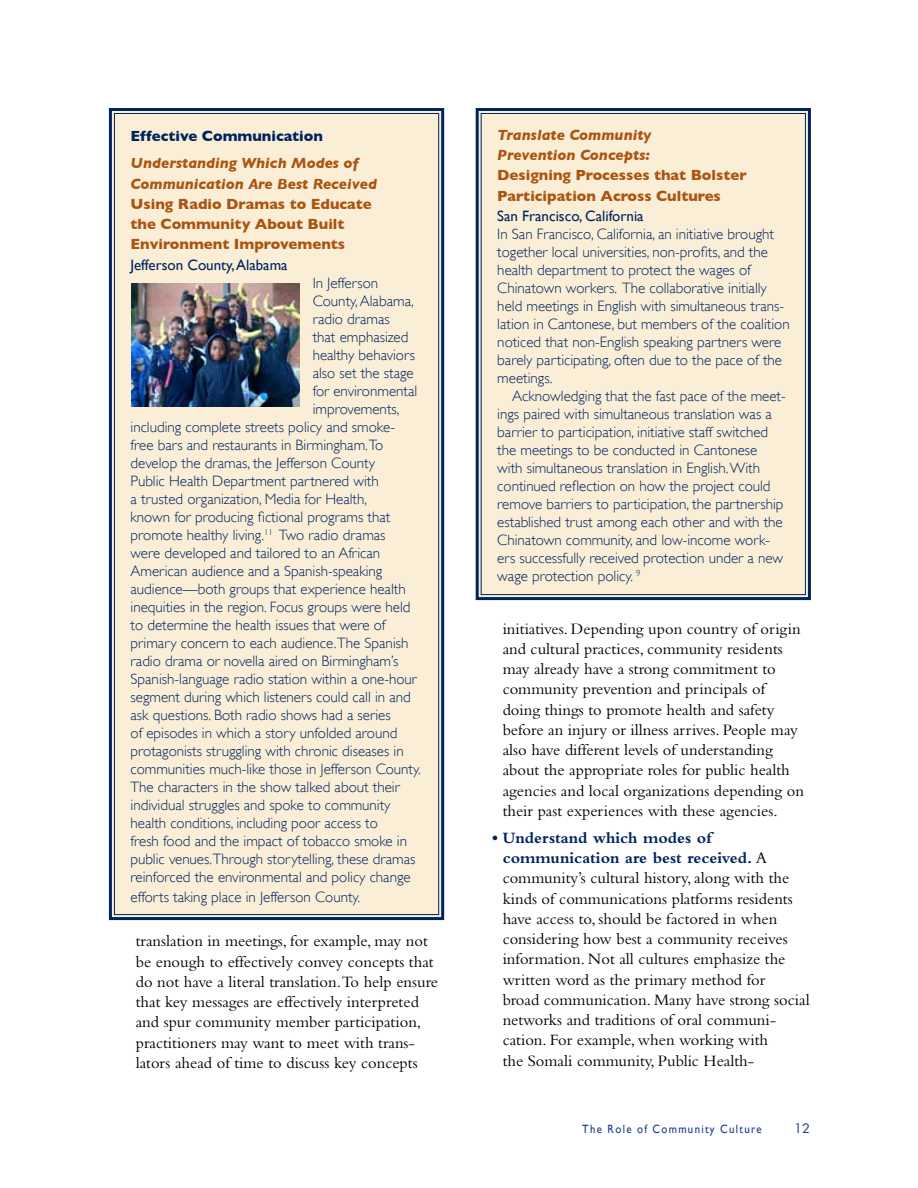
<style>
.page{position:relative;width:918px;height:1188px;background:#fff}
.page>*{position:absolute;margin:0;border:0;box-sizing:border-box;transform-origin:0 0}
.t1{font:16.5px/20.2px "Bembo";color:#000}
.t2{font:300 15px/18px "Gill Sans";color:#00245d}
.t3{font:700 15px/20.2px "Gill Sans";color:#ab5410}
.t4{font:italic 700 15px/20.2px "Gill Sans";color:#ab5410}
.t5{font:15px "Gill Sans";color:#00245d}
.t6{font:700 15px "Gill Sans";color:#00245d}
.t7{font:12.75px "Futura";color:#19398a}
.t8{font:12px "Gill Sans";letter-spacing:.12em;color:#19398a;scale:.9 1}
.s1{font-weight:700;color:#00245d}
</style>
<div class="page">
<div style="left:108px;top:108px;width:337px;height:813px;background:#faeed7"></div>
<img style="left:131px;top:283px;width:168px;height:123px">
<div style="left:475px;top:108px;width:336px;height:493px;background:#faeed7"></div>
<div style="left:481px;top:113px;width:325px;height:482px;border:1px solid #00245d"></div>
<p class="t6" style="left:131px;top:128px;width:194px">Effective Communication</p>
<p class="t4" style="left:131px;top:153px;width:248px">Understanding Which Modes of<br>Communication Are Best Received</p>
<p class="t3" style="left:131px;top:194px;width:243px">Using Radio Dramas to Educate the Community About Built<br>Environment Improvements</p>
<p class="t5" style="left:131px;top:256px;width:159px">Jefferson County, Alabama</p>
<p class="t2" style="left:313px;top:274px;width:67px">In Jefferson</p>
<p class="t2" style="left:313px;top:292px;width:103px">County, Alabama,</p>
<p class="t2" style="left:313px;top:310px;width:79px">radio dramas</p>
<p class="t2" style="left:313px;top:328px;width:97px">that emphasized</p>
<p class="t2" style="left:313px;top:346px;width:104px">healthy behaviors</p>
<p class="t2" style="left:313px;top:364px;width:103px">also set the stage</p>
<p class="t2" style="left:313px;top:382px;width:106px">for environmental</p>
<p class="t2" style="left:313px;top:400px;width:88px">improvements,</p>
<p class="t2" style="left:131px;top:418px;width:266px">including complete streets policy and smoke-</p>
<p class="t2" style="left:131px;top:436px;width:254px">free bars and restaurants in Birmingham.To</p>
<p class="t2" style="left:131px;top:454px;width:246px">develop the dramas, the Jefferson County</p>
<p class="t2" style="left:131px;top:472px;width:250px">Public Health Department partnered with</p>
<p class="t2" style="left:131px;top:490px;width:238px">a trusted organization, Media for Health,</p>
<p class="t2" style="left:131px;top:508px;width:261px">known for producing fictional programs that</p>
<p class="t2" style="left:131px;top:526px;width:257px">promote healthy living.<sup>11</sup> Two radio dramas</p>
<p class="t2" style="left:131px;top:544px;width:251px">were developed and tailored to an African</p>
<p class="t2" style="left:131px;top:562px;width:253px">American audience and a Spanish-speaking</p>
<p class="t2" style="left:131px;top:580px;width:277px">audience—both groups that experience health</p>
<p class="t2" style="left:131px;top:598px;width:281px">inequities in the region. Focus groups were held</p>
<p class="t2" style="left:131px;top:616px;width:256px">to determine the health issues that were of</p>
<p class="t2" style="left:131px;top:634px;width:279px">primary concern to each audience.The Spanish</p>
<p class="t2" style="left:131px;top:652px;width:269px">radio drama or novella aired on Birmingham’s</p>
<p class="t2" style="left:131px;top:670px;width:288px">Spanish-language radio station within a one-hour</p>
<p class="t2" style="left:131px;top:688px;width:282px">segment during which listeners could call in and</p>
<p class="t2" style="left:131px;top:706px;width:262px">ask questions. Both radio shows had a series</p>
<p class="t2" style="left:131px;top:724px;width:268px">of episodes in which a story unfolded around</p>
<p class="t2" style="left:131px;top:742px;width:275px">protagonists struggling with chronic diseases in</p>
<p class="t2" style="left:131px;top:760px;width:292px">communities much-like those in Jefferson County.</p>
<p class="t2" style="left:131px;top:778px;width:271px">The characters in the show talked about their</p>
<p class="t2" style="left:131px;top:796px;width:261px">individual struggles and spoke to community</p>
<p class="t2" style="left:131px;top:814px;width:249px">health conditions, including poor access to</p>
<p class="t2" style="left:131px;top:832px;width:278px">fresh food and the impact of tobacco smoke in</p>
<p class="t2" style="left:131px;top:850px;width:286px">public venues.Through storytelling, these dramas</p>
<p class="t2" style="left:131px;top:868px;width:282px">reinforced the environmental and policy change</p>
<p class="t2" style="left:131px;top:888px;width:231px">efforts taking place in Jefferson County.</p>
<p class="t1" style="left:136px;top:931px;width:304px">translation in meetings, for example, may not be enough to effectively convey concepts that do not have a literal translation.To help ensure that key messages are effectively interpreted and spur community member participation, practitioners may want to meet with trans&shy;lators ahead of time to discuss key concepts</p>
<p class="t4" style="left:497px;top:125px;width:155px">Translate Community<br>Prevention Concepts:</p>
<p class="t3" style="left:497px;top:165px;width:251px">Designing Processes that Bolster<br>Participation Across Cultures</p>
<p class="t5" style="left:497px;top:207px;width:148px">San Francisco, California</p>
<p class="t2" style="left:497px;top:225px;width:294px">In San Francisco, California, an initiative brought together local universities, non-profits, and the health department to protect the wages of Chinatown workers. The collaborative initially held meetings in English with simultaneous trans&shy;lation in Cantonese, but members of the coalition noticed that non-English speaking partners were barely participating, often due to the pace of the meetings.</p>
<p class="t2" style="left:497px;top:387px;width:290px;text-indent:15px">Acknowledging that the fast pace of the meet&shy;ings paired with simultaneous translation was a barrier to participation, initiative staff switched the meetings to be conducted in Cantonese with simultaneous translation in English. With continued reflection on how the project could remove barriers to participation, the partnership established trust among each other and with the Chinatown community, and low-income work&shy;ers successfully received protection under a new wage protection policy. <sup>9</sup></p>
<p class="t1" style="left:503px;top:618px;width:303px">initiatives. Depending upon country of origin and cultural practices, community residents may already have a strong commitment to community prevention and principals of doing things to promote health and safety before an injury or illness arrives. People may also have different levels of understanding about the appropriate roles for public health agencies and local organizations depending on their past experiences with these agencies.</p>
<p class="t1" style="left:503px;top:827px;width:309px;text-indent:-10px"><span class="s1">• Understand which modes of communication are best received.</span> A community’s cultural history, along with the kinds of communications platforms residents have access to, should be factored in when considering how best a community receives information. Not all cultures emphasize the written word as the primary method for<br>broad communication. Many have strong social networks and traditions of oral communi&shy;cation. For example, when working with<br>the Somali community, Public Health-</p>
<p class="t8" style="left:582px;top:1122px;width:201px">The Role of Community Culture</p>
<p class="t7" style="left:794px;top:1121px;width:17px">12</p>
</div>
